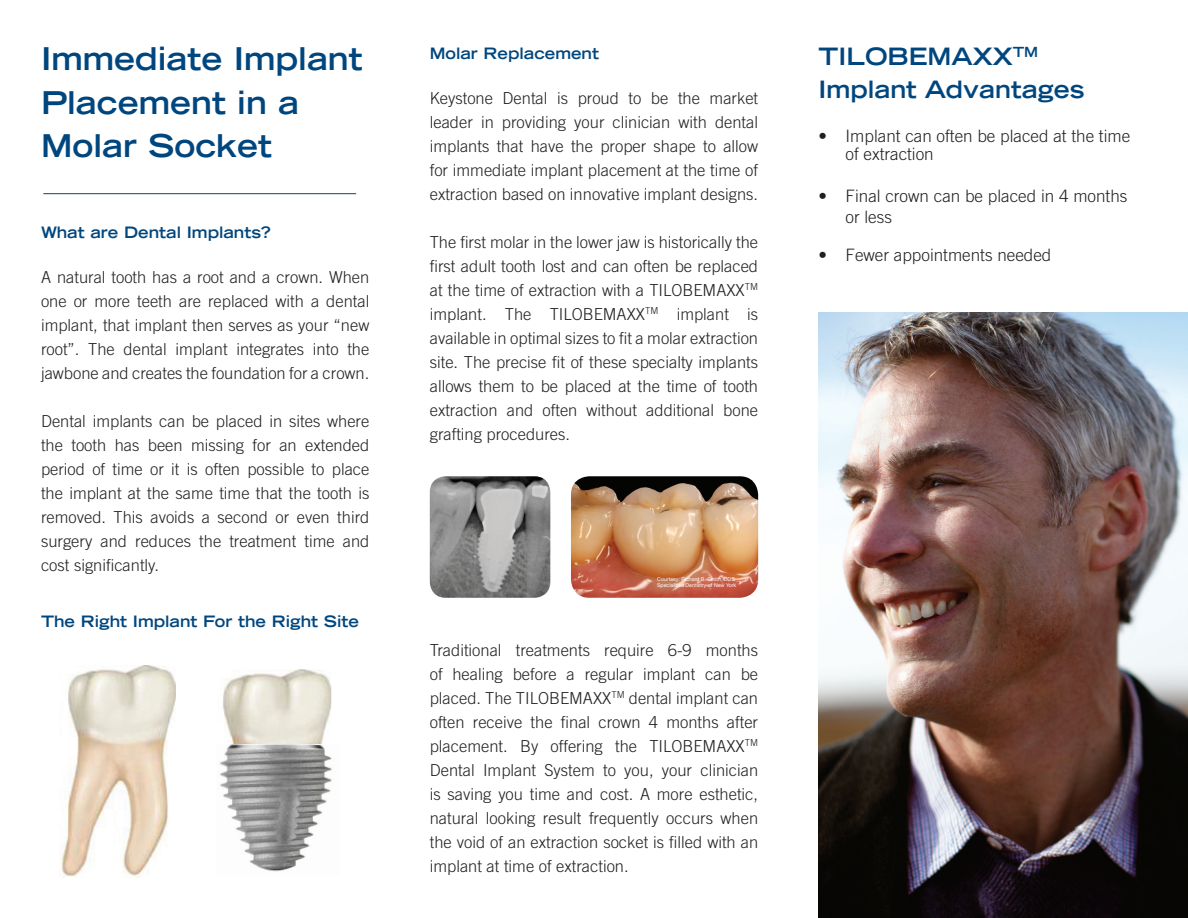
<style>
.page{position:relative;width:1188px;height:918px;background:#fff}
.page>*{position:absolute;margin:0;border:0;box-sizing:border-box;transform-origin:0 0}
.t1{font:700 expanded 31.35px/43.5px "Trade Gothic LT Std";color:#00467e}
.t2{font:700 expanded 24px "Trade Gothic LT Std";color:#00467e}
.t3{font:300 17.1px/18.6px "Trade Gothic LT Std";color:#231f20}
.t4{font:300 16.5px/24px "Trade Gothic LT Std";color:#231f20;text-align:justify}
.t5{font:700 expanded 15.75px "Trade Gothic LT Std";color:#00467e}
.t6{font:5.25px "Helvetica Neue";color:#fff}
</style>
<div class="page">
<img style="left:430px;top:476px;width:120px;height:122px">
<img style="left:571px;top:476px;width:187px;height:122px">
<img style="left:61px;top:665px;width:114px;height:213px">
<img style="left:223px;top:669px;width:108px;height:76px">
<img style="left:220px;top:745px;width:112px;height:127px">
<hr style="left:43px;top:193px;width:313px;height:1px;background:#00467e">
<img style="left:819px;top:312px;width:369px;height:606px">
<p class="t1" style="left:41px;top:36px;width:323px">Immediate Implant<br>Placement in a<br>Molar Socket</p>
<p class="t5" style="left:41px;top:222px;width:231px">What are Dental Implants?</p>
<p class="t4" style="left:41px;top:265px;width:330px">A natural tooth has a root and a crown. When one or more teeth are replaced with a dental implant, that implant then serves as your “new root”. The dental implant integrates into the jawbone and creates the foundation for a crown.</p>
<p class="t4" style="left:41px;top:409px;width:330px">Dental implants can be placed in sites where the tooth has been missing for an extended period of time or it is often possible to place the implant at the same time that the tooth is removed. This avoids a second or even third surgery and reduces the treatment time and cost significantly.</p>
<p class="t5" style="left:41px;top:611px;width:319px">The Right Implant For the Right Site</p>
<p class="t5" style="left:430px;top:43px;width:171px">Molar Replacement</p>
<p class="t4" style="left:430px;top:86px;width:330px">Keystone Dental is proud to be the market leader in providing your clinician with dental implants that have the proper shape to allow for immediate implant placement at the time of extraction based on innovative implant designs.</p>
<p class="t4" style="left:430px;top:230px;width:330px">The first molar in the lower jaw is historically the first adult tooth lost and can often be replaced at the time of extraction with a TILOBEMAXX<sup>TM </sup>implant. The TILOBEMAXX<sup>TM</sup> implant is available in optimal sizes to fit a molar extraction site. The precise fit of these specialty implants allows them to be placed at the time of tooth extraction and often without additional bone grafting procedures.</p>
<p class="t6" style="left:657px;top:575px;width:79px">Courtesy: Richard B. Smith, DDS</p>
<p class="t6" style="left:657px;top:582px;width:81px">Specialized Dentistry of New York</p>
<p class="t4" style="left:430px;top:638px;width:330px">Traditional treatments require 6-9 months of healing before a regular implant can be placed. The TILOBEMAXX<sup>TM</sup> dental implant can often receive the final crown 4 months after placement. By offering the TILOBEMAXX<sup>TM </sup>Dental Implant System to you, your clinician is saving you time and cost. A more esthetic, natural looking result frequently occurs when the void of an extraction socket is filled with an implant at time of extraction.</p>
<p class="t2" style="left:819px;top:40px;width:221px">TILOBEMAXX<sup>TM</sup></p>
<p class="t2" style="left:819px;top:73px;width:267px">Implant Advantages</p>
<p class="t3" style="left:846px;top:126px;width:286px;text-indent:-27px">• Implant can often be placed at the time of extraction</p>
<p class="t3" style="left:846px;top:186px;width:283px;line-height:21px;text-indent:-27px">• Final crown can be placed in 4 months or less</p>
<p class="t3" style="left:819px;top:245px;width:234px">• Fewer appointments needed</p>
</div>
